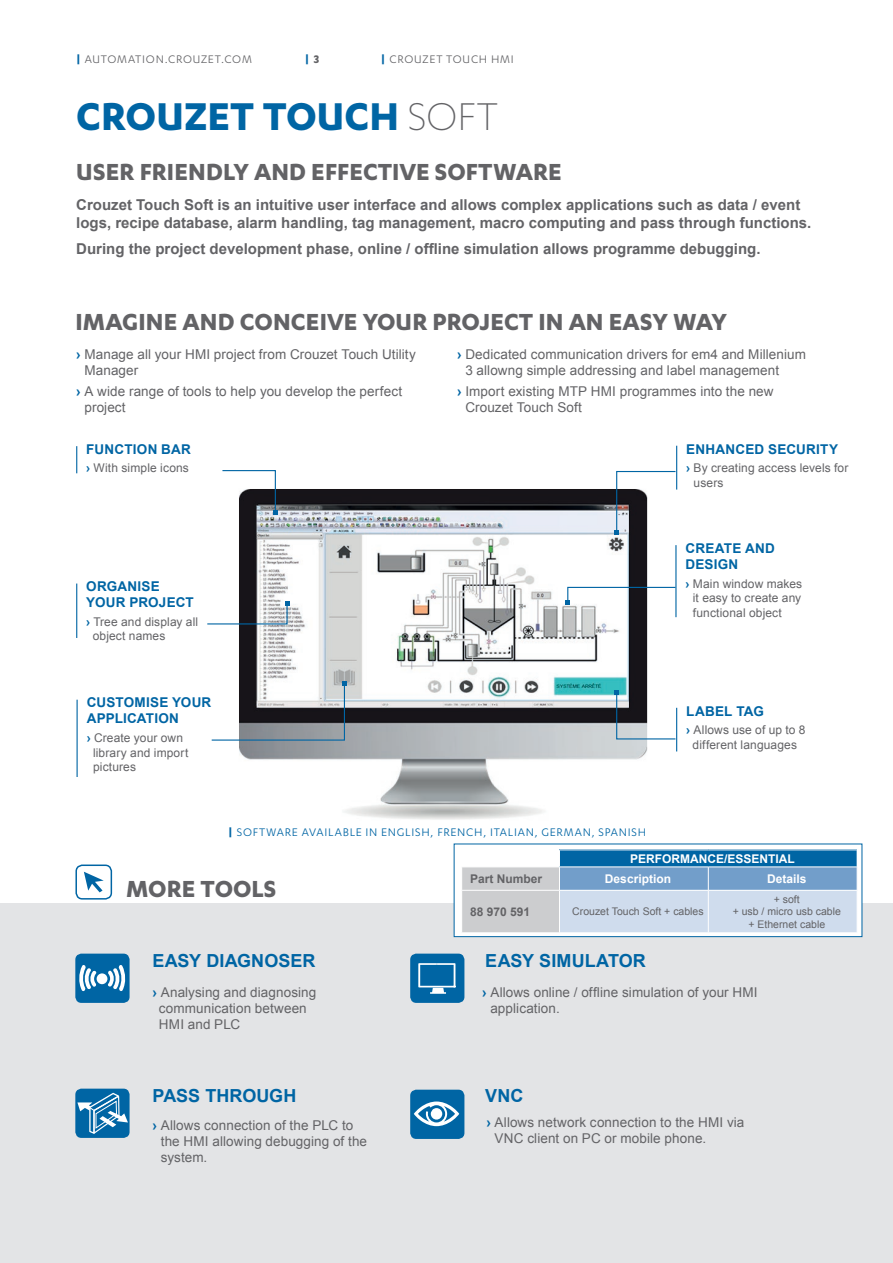
<style>
.page{position:relative;width:893px;height:1263px;background:#fff}
.page>*{position:absolute;margin:0;border:0;box-sizing:border-box;transform-origin:0 0}
.t1{font:700 45px "Karbon";color:#0065a4}
.t2{font:700 27px "Karbon";color:#636366}
.t3{font:700 18px "Arial";letter-spacing:.005em;color:#0065a4}
.t4{font:700 15px/18px "Arial";color:#636366}
.t5{font:13.5px/16.2px "Arial";letter-spacing:.005em;color:#636366}
.t6{font:700 13.5px/16.2px "Arial";letter-spacing:.015em;color:#0065a4}
.t7{font:12.75px "Karbon";letter-spacing:.06em;color:#0065a4}
.t8{font:12.75px "Karbon";letter-spacing:.06em;color:#636366}
.t9{font:700 12.75px "Karbon";color:#0065a4}
.t10{font:12px/14.4px "Arial";letter-spacing:.01em;color:#636366}
.t11{font:700 12px "Arial";color:#fff}
.t12{font:700 12px "Arial";color:#636366}
.t13{font:10.5px/12.6px "Arial";color:#636366;text-align:center}
.s1{font-weight:700;color:#0065a4}
.s2{color:#636366}
.s3{font-weight:300;color:#636366}
.s4{font-weight:700}
</style>
<div class="page">
<div style="left:0;top:903px;width:893px;height:360px;background:#e3e4e6"></div>
<img style="left:239px;top:489px;width:409px;height:331px">
<svg style="left:222px;top:470px;width:56px;height:45px"></svg>
<svg style="left:76px;top:446px;width:1px;height:27px"></svg>
<svg style="left:207px;top:601px;width:82px;height:24px"></svg>
<hr style="left:76px;top:583px;width:1px;height:55px;background:#0065a4">
<svg style="left:211px;top:681px;width:136px;height:60px"></svg>
<hr style="left:77px;top:700px;width:1px;height:77px;background:#0065a4">
<svg style="left:614px;top:471px;width:62px;height:64px"></svg>
<svg style="left:566px;top:586px;width:111px;height:19px"></svg>
<svg style="left:614px;top:690px;width:63px;height:50px"></svg>
<hr style="left:676px;top:446px;width:1px;height:44px;background:#0065a4">
<hr style="left:675px;top:545px;width:1px;height:72px;background:#0065a4">
<hr style="left:676px;top:708px;width:1px;height:43px;background:#0065a4">
<div style="left:75px;top:864px;width:37px;height:35px;border:2px solid #0065a4;border-radius:6px"></div>
<svg style="left:84px;top:872px;width:20px;height:20px"></svg>
<div style="left:75px;top:954px;width:55px;height:49px;background:#0065a4;border-radius:6px"></div>
<div style="left:97px;top:973px;width:10px;height:11px;background:#fff;border-radius:50%"></div>
<svg style="left:107px;top:965px;width:19px;height:26px"></svg>
<svg style="left:79px;top:965px;width:18px;height:27px"></svg>
<div style="left:410px;top:954px;width:54px;height:49px;background:#0065a4;border-radius:6px"></div>
<div style="left:75px;top:1089px;width:55px;height:49px;background:#0065a4;border-radius:6px"></div>
<svg style="left:77px;top:1092px;width:51px;height:42px"></svg>
<div style="left:410px;top:1090px;width:54px;height:49px;background:#0065a4;border-radius:6px"></div>
<div style="left:454px;top:844px;width:408px;height:93px;background:linear-gradient(to right,#fcfcfc,#fcfdfe);border:1px solid #0065a4"></div>
<svg style="left:462px;top:850px;width:395px;height:82px;background:#9fbdd6"></svg>
<hr style="left:461px;top:890px;width:98px;height:1px;background:#fff">
<hr style="left:559px;top:890px;width:149px;height:1px;background:#fff">
<hr style="left:559px;top:890px;width:1px;height:42px;background:#fff">
<hr style="left:708px;top:890px;width:149px;height:1px;background:#fff">
<hr style="left:708px;top:890px;width:1px;height:42px;background:#fff">
<svg style="left:418px;top:963px;width:37px;height:31px"></svg>
<svg style="left:414px;top:1101px;width:45px;height:25px"></svg>
<p class="t8" style="left:77px;top:52px;width:177px"><span class="s1">|</span> AUTOMATION.CROUZET.COM</p>
<p class="t9" style="left:305px;top:52px;width:16px">| <span class="s2">3</span></p>
<p class="t8" style="left:381px;top:52px;width:134px"><span class="s1">|</span> CROUZET TOUCH HMI</p>
<h1 class="t1" style="left:76px;top:91px;width:423px">CROUZET TOUCH <span class="s3">SOFT</span></h1>
<h2 class="t2" style="left:76px;top:156px;width:487px">USER FRIENDLY AND EFFECTIVE SOFTWARE</h2>
<p class="t4" style="left:76px;top:196px;width:737px">Crouzet Touch Soft is an intuitive user interface and allows complex applications such as data / event logs, recipe database, alarm handling, tag management, macro computing and pass through functions.</p>
<p class="t4" style="left:76px;top:240px;width:686px">During the project development phase, online / offline simulation allows programme debugging.</p>
<h2 class="t2" style="left:75px;top:306px;width:653px">IMAGINE AND CONCEIVE YOUR PROJECT IN AN EASY WAY</h2>
<p class="t5" style="left:84px;top:346px;width:333px;text-indent:-8px"><span class="s1">›</span> Manage all your HMI project from Crouzet Touch Utility<br>Manager</p>
<p class="t5" style="left:84px;top:383px;width:319px;text-indent:-8px"><span class="s1">›</span> A wide range of tools to help you develop the perfect project</p>
<p class="t5" style="left:465px;top:346px;width:342px;text-indent:-8px"><span class="s1">›</span> Dedicated communication drivers for em4 and Millenium<br>3 allowng simple addressing and label management</p>
<p class="t5" style="left:465px;top:383px;width:310px;text-indent:-8px"><span class="s1">›</span> Import existing MTP HMI programmes into the new<br>Crouzet Touch Soft</p>
<p class="t6" style="left:86px;top:441px;width:106px">FUNCTION BAR</p>
<p class="t10" style="left:86px;top:461px;width:104px"><span class="s1">›</span> With simple icons</p>
<p class="t6" style="left:686px;top:441px;width:153px">ENHANCED SECURITY</p>
<p class="t10" style="left:694px;top:461px;width:156px;text-indent:-7px"><span class="s1">›</span> By creating access levels for users</p>
<p class="t6" style="left:86px;top:579px;width:109px">ORGANISE<br>YOUR PROJECT</p>
<p class="t10" style="left:93px;top:615px;width:107px;text-indent:-6px"><span class="s1">›</span> Tree and display all object names</p>
<p class="t6" style="left:685px;top:541px;width:91px">CREATE AND<br>DESIGN</p>
<p class="t10" style="left:693px;top:577px;width:111px;text-align:justify;text-indent:-7px"><span class="s1">›</span> Main window makes it easy to create any functional object</p>
<p class="t6" style="left:87px;top:695px;width:126px">CUSTOMISE YOUR<br>APPLICATION</p>
<p class="t10" style="left:93px;top:731px;width:97px;text-indent:-6px"><span class="s1">›</span> Create your own library and import pictures</p>
<p class="t6" style="left:686px;top:703px;width:79px">LABEL TAG</p>
<p class="t10" style="left:686px;top:723px;width:121px;text-align:center"><span class="s1">›</span> Allows use of up to 8 different languages</p>
<p class="t7" style="left:229px;top:825px;width:419px"><span class="s4">|</span> SOFTWARE AVAILABLE IN ENGLISH, FRENCH, ITALIAN, GERMAN, SPANISH</p>
<p class="t11" style="left:630px;top:850px;width:166px">PERFORMANCE/ESSENTIAL</p>
<h2 class="t2" style="left:126px;top:873px;width:152px">MORE TOOLS</h2>
<p class="t12" style="left:470px;top:871px;width:74px">Part Number</p>
<p class="t11" style="left:605px;top:871px;width:68px">Description</p>
<p class="t11" style="left:767px;top:871px;width:41px">Details</p>
<p class="t12" style="left:470px;top:904px;width:62px">88 970 591</p>
<p class="t13" style="left:572px;top:905px;width:133px">Crouzet Touch Soft + cables</p>
<p class="t13" style="left:733px;top:893px;width:110px">+ soft<br>+ usb / micro usb cable + Ethernet cable</p>
<h3 class="t3" style="left:152px;top:948px;width:165px">EASY DIAGNOSER</h3>
<h3 class="t3" style="left:485px;top:948px;width:162px">EASY SIMULATOR</h3>
<p class="t5" style="left:159px;top:984px;width:159px;text-indent:-6px"><span class="s1">›</span> Analysing and diagnosing communication between<br>HMI and PLC</p>
<p class="t5" style="left:490px;top:984px;width:269px;text-indent:-8px"><span class="s1">›</span> Allows online / offline simulation of your HMI application.</p>
<h3 class="t3" style="left:152px;top:1083px;width:146px">PASS THROUGH</h3>
<h3 class="t3" style="left:485px;top:1083px;width:40px">VNC</h3>
<p class="t5" style="left:161px;top:1117px;width:208px;text-indent:-8px"><span class="s1">›</span> Allows connection of the PLC to the HMI allowing debugging of the system.</p>
<p class="t5" style="left:495px;top:1114px;width:251px;text-indent:-8px"><span class="s1">›</span> Allows network connection to the HMI via<br>VNC client on PC or mobile phone.</p>
</div>
